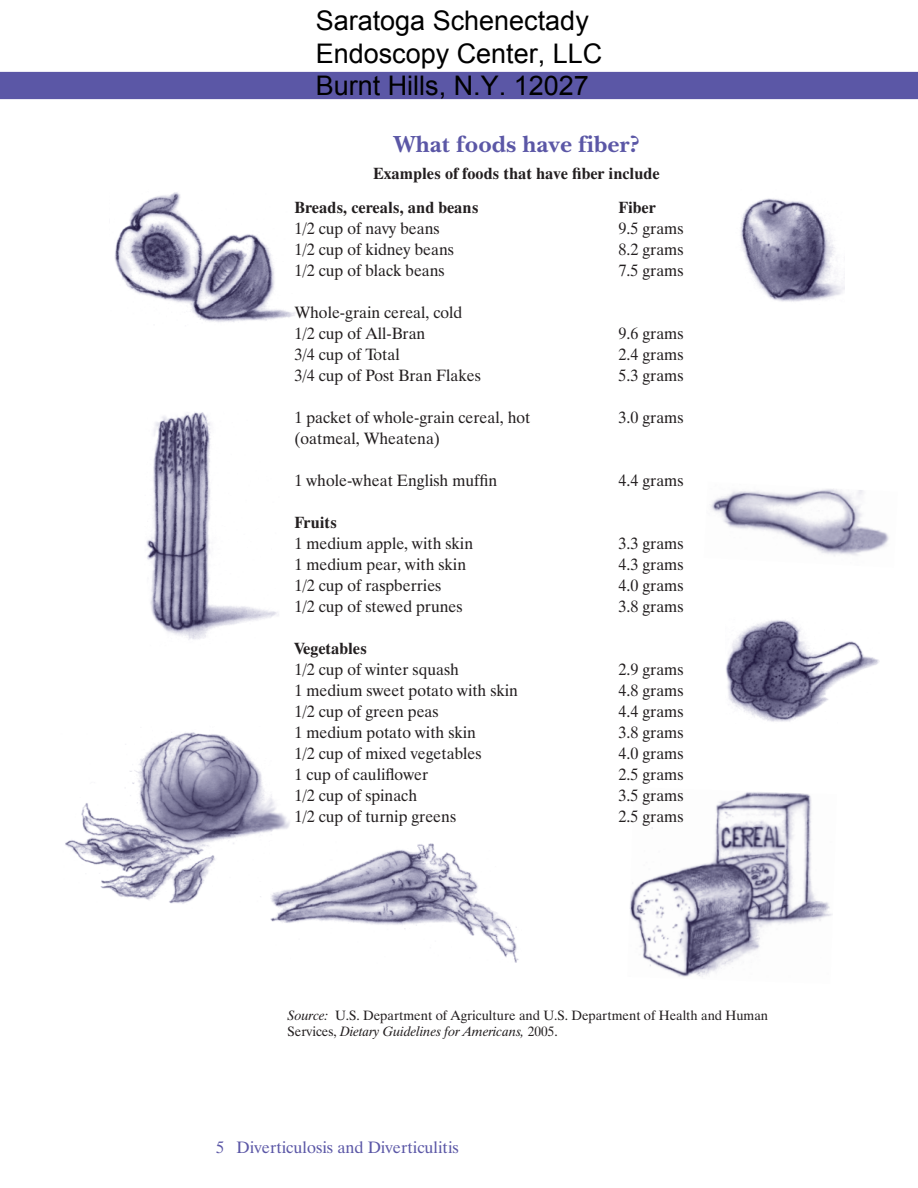
<style>
.page{position:relative;width:918px;height:1188px;background:#fff}
.page>*{position:absolute;margin:0;border:0;box-sizing:border-box;transform-origin:0 0}
.t1{font:27px/32.4px "Arial";color:#000}
.t2{font:700 24px "New Baskerville ITC";color:#5b57a6}
.t3{font:700 16.5px "Dutch 801 BT";color:#231f20}
.t4{font:16.5px "Dutch 801 BT";color:#5b57a6}
.t5{font:16.35px "Dutch 801 BT";color:#231f20}
.t6{font:13.5px/16.5px "Dutch 801 BT";color:#231f20}
.s1{font-style:italic}
</style>
<div class="page">
<div style="left:0;top:72px;width:918px;height:27px;background:#5b57a6"></div>
<img style="left:629px;top:792px;width:204px;height:185px">
<img style="left:114px;top:192px;width:182px;height:130px">
<img style="left:65px;top:732px;width:225px;height:172px">
<img style="left:271px;top:842px;width:248px;height:121px">
<img style="left:146px;top:412px;width:133px;height:228px">
<img style="left:740px;top:198px;width:105px;height:104px">
<img style="left:726px;top:620px;width:154px;height:102px">
<img style="left:711px;top:489px;width:178px;height:67px">
<h1 class="t1" style="left:316px;top:5px;width:288px">Saratoga Schenectady<br>Endoscopy Center, LLC<br>Burnt Hills, N.Y. 12027</h1>
<h2 class="t2" style="left:393px;top:135px;width:248px">What foods have fiber?</h2>
<p class="t3" style="left:373px;top:167px;width:288px">Examples of foods that have fiber include</p>
<h3 class="t3" style="left:294px;top:201px;width:186px">Breads, cereals, and beans</h3>
<h3 class="t3" style="left:618px;top:201px;width:39px">Fiber</h3>
<p class="t5" style="left:294px;top:222px;width:147px">1/2 cup of navy beans</p>
<p class="t5" style="left:618px;top:222px;width:67px">9.5 grams</p>
<p class="t5" style="left:294px;top:243px;width:161px">1/2 cup of kidney beans</p>
<p class="t5" style="left:618px;top:243px;width:67px">8.2 grams</p>
<p class="t5" style="left:294px;top:264px;width:152px">1/2 cup of black beans</p>
<p class="t5" style="left:618px;top:264px;width:67px">7.5 grams</p>
<p class="t5" style="left:294px;top:306px;width:170px">Whole-grain cereal, cold</p>
<p class="t5" style="left:294px;top:327px;width:133px">1/2 cup of All-Bran</p>
<p class="t5" style="left:618px;top:327px;width:67px">9.6 grams</p>
<p class="t5" style="left:294px;top:348px;width:107px">3/4 cup of Total</p>
<p class="t5" style="left:618px;top:348px;width:67px">2.4 grams</p>
<p class="t5" style="left:294px;top:369px;width:188px">3/4 cup of Post Bran Flakes</p>
<p class="t5" style="left:618px;top:369px;width:67px">5.3 grams</p>
<p class="t5" style="left:294px;top:411px;width:238px">1 packet of whole-grain cereal, hot</p>
<p class="t5" style="left:618px;top:411px;width:67px">3.0 grams</p>
<p class="t5" style="left:294px;top:432px;width:147px">(oatmeal, Wheatena)</p>
<p class="t5" style="left:294px;top:474px;width:204px">1 whole-wheat English muffin</p>
<p class="t5" style="left:618px;top:474px;width:67px">4.4 grams</p>
<h3 class="t3" style="left:294px;top:516px;width:44px">Fruits</h3>
<p class="t5" style="left:294px;top:537px;width:180px">1 medium apple, with skin</p>
<p class="t5" style="left:618px;top:537px;width:67px">3.3 grams</p>
<p class="t5" style="left:294px;top:558px;width:173px">1 medium pear, with skin</p>
<p class="t5" style="left:618px;top:558px;width:67px">4.3 grams</p>
<p class="t5" style="left:294px;top:579px;width:149px">1/2 cup of raspberries</p>
<p class="t5" style="left:618px;top:579px;width:67px">4.0 grams</p>
<p class="t5" style="left:294px;top:600px;width:170px">1/2 cup of stewed prunes</p>
<p class="t5" style="left:618px;top:600px;width:67px">3.8 grams</p>
<h3 class="t3" style="left:294px;top:642px;width:74px">Vegetables</h3>
<p class="t5" style="left:294px;top:663px;width:166px">1/2 cup of winter squash</p>
<p class="t5" style="left:618px;top:663px;width:67px">2.9 grams</p>
<p class="t5" style="left:294px;top:684px;width:225px">1 medium sweet potato with skin</p>
<p class="t5" style="left:618px;top:684px;width:67px">4.8 grams</p>
<p class="t5" style="left:294px;top:705px;width:146px">1/2 cup of green peas</p>
<p class="t5" style="left:618px;top:705px;width:67px">4.4 grams</p>
<p class="t5" style="left:294px;top:726px;width:183px">1 medium potato with skin</p>
<p class="t5" style="left:618px;top:726px;width:67px">3.8 grams</p>
<p class="t5" style="left:294px;top:747px;width:189px">1/2 cup of mixed vegetables</p>
<p class="t5" style="left:618px;top:747px;width:67px">4.0 grams</p>
<p class="t5" style="left:294px;top:768px;width:135px">1 cup of cauliflower</p>
<p class="t5" style="left:618px;top:768px;width:67px">2.5 grams</p>
<p class="t5" style="left:294px;top:789px;width:124px">1/2 cup of spinach</p>
<p class="t5" style="left:618px;top:789px;width:67px">3.5 grams</p>
<p class="t5" style="left:294px;top:810px;width:163px">1/2 cup of turnip greens</p>
<p class="t5" style="left:618px;top:810px;width:67px">2.5 grams</p>
<p class="t6" style="left:288px;top:1008px;width:482px"><span class="s1">Source:</span> U.S. Department of Agriculture and U.S. Department of Health and Human<br>Services, <span class="s1">Dietary Guidelines for Americans,</span> 2005.</p>
<p class="t4" style="left:216px;top:1141px;width:244px">5 Diverticulosis and Diverticulitis</p>
</div>
